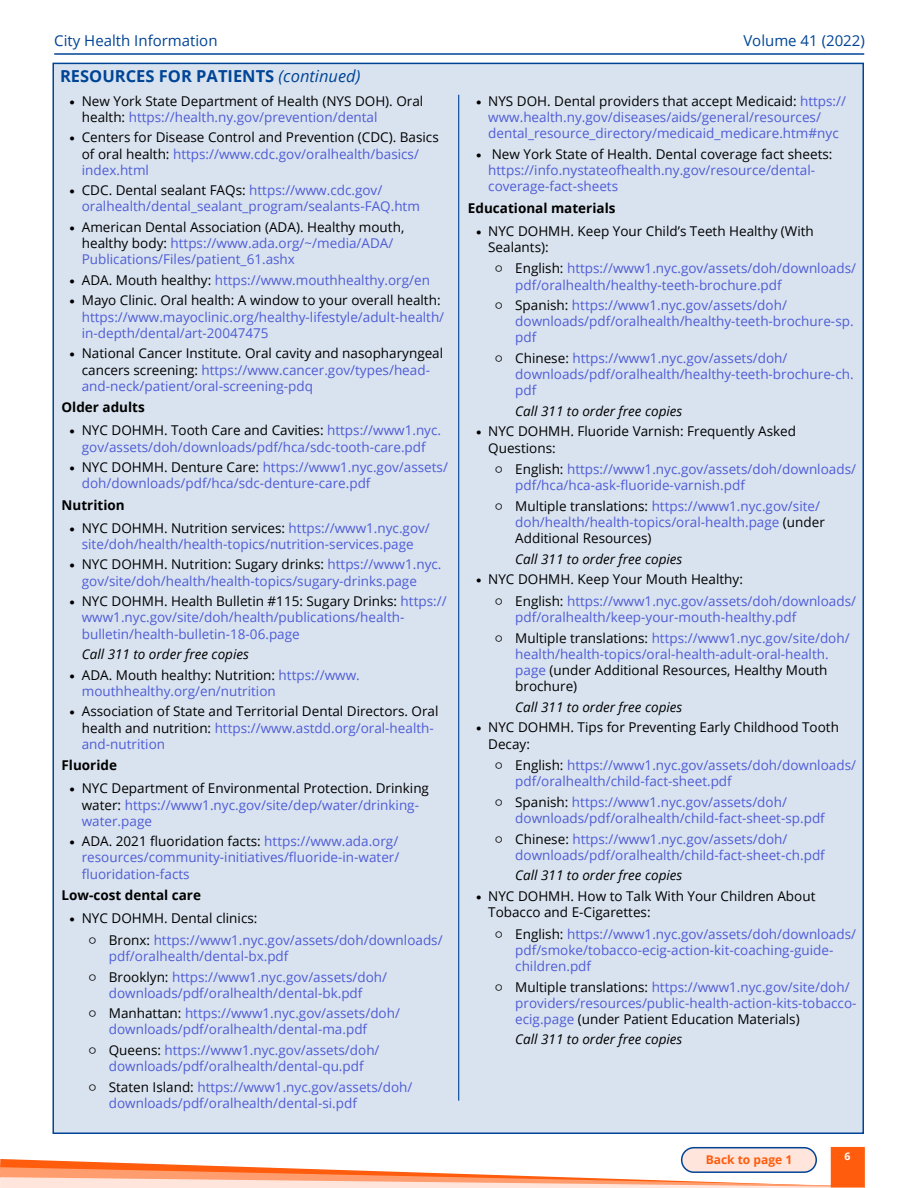
<style>
.page{position:relative;width:918px;height:1188px;background:#fff}
.page>*{position:absolute;margin:0;border:0;box-sizing:border-box;transform-origin:0 0}
.t1{font:700 16.5px "Open Sans";color:#004496}
.t2{font:15px "Open Sans";color:#004496}
.t3{font:13.5px/16.2px "Open Sans";color:#4f5cd6}
.t4{font:13.5px/16.2px "Open Sans";color:#000}
.t5{font:italic 13.5px "Open Sans";color:#000}
.t6{font:700 13.5px "Open Sans";color:#000}
.t7{font:700 12px "Open Sans";color:#ff5c0d}
.t8{font:700 10.5px "Open Sans";color:#fff}
.s1{font-weight:400;font-style:italic}
.s2{font-family:"Source Code Variable"}
.s3{color:#4f5cd6}
.s4{font-family:"Source Code Variable";color:#000}
.s5{color:#000}
</style>
<div class="page">
<svg style="left:0;top:1158px;width:831px;height:30px"></svg>
<div style="left:831px;top:1147px;width:34px;height:41px;background:#ff5c0d;border:2px solid #ff5c0d"></div>
<hr style="left:54px;top:53px;width:810px;height:2px;background:#004496">
<div style="left:682px;top:1148px;width:134px;height:24px;background:#ffe5db;border-radius:12px"></div>
<div style="left:681px;top:1147px;width:136px;height:26px;border:2px solid #004496;border-radius:12px"></div>
<div style="left:52px;top:63px;width:812px;height:1071px;background:#d9e3ef;border:2px solid #004496"></div>
<hr style="left:458px;top:95px;width:1px;height:1006px;background:#004496">
<p class="t2" style="left:54px;top:30px;width:165px">City Health Information</p>
<p class="t2" style="left:743px;top:30px;width:123px">Volume 41 (2022)</p>
<p class="t1" style="left:60px;top:65px;width:302px">RESOURCES FOR PATIENTS <span class="s1">(continued)</span></p>
<p class="t4" style="left:82px;top:92px;width:343px;text-indent:-14px"><span class="s2">•</span> New York State Department of Health (NYS DOH). Oral health: <span class="s3">https://health.ny.gov/prevention/dental</span></p>
<p class="t4" style="left:82px;top:129px;width:359px;text-indent:-14px"><span class="s2">•</span> Centers for Disease Control and Prevention (CDC). Basics of oral health: <span class="s3">https://www.cdc.gov/oralhealth/basics/ index.html</span></p>
<p class="t3" style="left:82px;top:182px;width:340px;text-indent:-13px"><span class="s4">•</span> <span class="s5">CDC. Dental sealant FAQs:</span> https://www.cdc.gov/ oralhealth/dental_sealant_program/sealants-FAQ.htm</p>
<p class="t3" style="left:82px;top:219px;width:324px;text-indent:-14px"><span class="s4">•</span> <span class="s5">American Dental Association (ADA). Healthy mouth, healthy body:</span> https://www.ada.org/~/media/ADA/<br>Publications/Files/patient_61.ashx</p>
<p class="t3" style="left:68px;top:272px;width:363px"><span class="s4">•</span> <span class="s5">ADA. Mouth healthy:</span> https://www.mouthhealthy.org/en</p>
<p class="t3" style="left:82px;top:292px;width:364px;text-indent:-14px"><span class="s4">•</span> <span class="s5">Mayo Clinic. Oral health: A window to your overall health: </span>https://www.mayoclinic.org/healthy-lifestyle/adult-health/ in-depth/dental/art-20047475</p>
<p class="t3" style="left:82px;top:345px;width:363px;text-indent:-14px"><span class="s4">•</span> <span class="s5">National Cancer Institute. Oral cavity and nasopharyngeal cancers screening:</span> https://www.cancer.gov/types/head&shy;and-neck/patient/oral-screening-pdq</p>
<p class="t6" style="left:62px;top:398px;width:85px">Older adults</p>
<p class="t3" style="left:68px;top:422px;width:374px;text-align:center"><span class="s4">•</span> <span class="s5">NYC DOHMH. Tooth Care and Cavities:</span> https://www1.nyc. gov/assets/doh/downloads/pdf/hca/sdc-tooth-care.pdf</p>
<p class="t3" style="left:82px;top:459px;width:368px;text-indent:-14px"><span class="s4">•</span> <span class="s5">NYC DOHMH. Denture Care:</span> https://www1.nyc.gov/assets/ doh/downloads/pdf/hca/sdc-denture-care.pdf</p>
<p class="t6" style="left:62px;top:495px;width:65px">Nutrition</p>
<p class="t3" style="left:68px;top:519px;width:363px;text-align:center"><span class="s4">•</span> <span class="s5">NYC DOHMH. Nutrition services:</span> https://www1.nyc.gov/ site/doh/health/health-topics/nutrition-services.page</p>
<p class="t3" style="left:82px;top:556px;width:361px;text-indent:-13px"><span class="s4">•</span> <span class="s5">NYC DOHMH. Nutrition: Sugary drinks:</span> https://www1.nyc. gov/site/doh/health/health-topics/sugary-drinks.page</p>
<p class="t3" style="left:82px;top:593px;width:366px;text-indent:-13px"><span class="s4">•</span> <span class="s5">NYC DOHMH. Health Bulletin #115: Sugary Drinks:</span> https:// www1.nyc.gov/site/doh/health/publications/health&shy;bulletin/health-bulletin-18-06.page</p>
<p class="t5" style="left:82px;top:645px;width:169px">Call 311 to order free copies</p>
<p class="t3" style="left:82px;top:666px;width:279px;text-indent:-14px"><span class="s4">•</span> <span class="s5">ADA. Mouth healthy: Nutrition:</span> https://www. mouthhealthy.org/en/nutrition</p>
<p class="t4" style="left:82px;top:703px;width:358px;text-indent:-13px"><span class="s2">•</span> Association of State and Territorial Dental Directors. Oral health and nutrition: <span class="s3">https://www.astdd.org/oral-health&shy;and-nutrition</span></p>
<p class="t6" style="left:62px;top:756px;width:57px">Fluoride</p>
<p class="t3" style="left:82px;top:780px;width:349px;text-indent:-14px"><span class="s4">•</span> <span class="s5">NYC Department of Environmental Protection. Drinking water:</span> https://www1.nyc.gov/site/dep/water/drinking&shy;water.page</p>
<p class="t3" style="left:82px;top:833px;width:319px;text-align:justify;text-indent:-14px"><span class="s4">•</span> <span class="s5">ADA. 2021 fluoridation facts:</span> https://www.ada.org/ resources/community-initiatives/fluoride-in-water/ fluoridation-facts</p>
<p class="t6" style="left:62px;top:886px;width:141px">Low-cost dental care</p>
<p class="t4" style="left:68px;top:910px;width:191px"><span class="s2">•</span> NYC DOHMH. Dental clinics:</p>
<p class="t3" style="left:109px;top:931px;width:335px;text-indent:-20px"><span class="s4">○</span> <span class="s5">Bronx:</span> https://www1.nyc.gov/assets/doh/downloads/ pdf/oralhealth/dental-bx.pdf</p>
<p class="t3" style="left:89px;top:968px;width:300px;text-align:center"><span class="s4">○</span> <span class="s5">Brooklyn:</span> https://www1.nyc.gov/assets/doh/ downloads/pdf/oralhealth/dental-bk.pdf</p>
<p class="t3" style="left:109px;top:1005px;width:293px;text-indent:-20px"><span class="s4">○</span> <span class="s5">Manhattan:</span> https://www1.nyc.gov/assets/doh/ downloads/pdf/oralhealth/dental-ma.pdf</p>
<p class="t3" style="left:89px;top:1042px;width:293px;text-align:center"><span class="s4">○</span> <span class="s5">Queens:</span> https://www1.nyc.gov/assets/doh/ downloads/pdf/oralhealth/dental-qu.pdf</p>
<p class="t3" style="left:109px;top:1078px;width:305px;text-indent:-20px"><span class="s4">○</span> <span class="s5">Staten Island:</span> https://www1.nyc.gov/assets/doh/ downloads/pdf/oralhealth/dental-si.pdf</p>
<p class="t3" style="left:488px;top:92px;width:359px;text-indent:-14px"><span class="s4">•</span> <span class="s5">NYS DOH. Dental providers that accept Medicaid:</span> https:// www.health.ny.gov/diseases/aids/general/resources/ dental_resource_directory/medicaid_medicare.htm#nyc</p>
<p class="t3" style="left:488px;top:145px;width:346px;text-indent:-14px"><span class="s4">•</span> <span class="s5">New York State of Health. Dental coverage fact sheets: </span>https://info.nystateofhealth.ny.gov/resource/dental&shy;coverage-fact-sheets</p>
<p class="t6" style="left:468px;top:198px;width:149px">Educational materials</p>
<p class="t4" style="left:488px;top:222px;width:327px;text-indent:-14px"><span class="s2">•</span> NYC DOHMH. Keep Your Child’s Teeth Healthy (With<br>Sealants):</p>
<p class="t3" style="left:515px;top:260px;width:342px;text-indent:-20px"><span class="s4">○</span> <span class="s5">English:</span> https://www1.nyc.gov/assets/doh/downloads/ pdf/oralhealth/healthy-teeth-brochure.pdf</p>
<p class="t3" style="left:515px;top:297px;width:340px;text-indent:-20px"><span class="s4">○</span> <span class="s5">Spanish:</span> https://www1.nyc.gov/assets/doh/ downloads/pdf/oralhealth/healthy-teeth-brochure-sp. pdf</p>
<p class="t3" style="left:515px;top:350px;width:340px;text-indent:-20px"><span class="s4">○</span> <span class="s5">Chinese:</span> https://www1.nyc.gov/assets/doh/ downloads/pdf/oralhealth/healthy-teeth-brochure-ch. pdf</p>
<p class="t5" style="left:515px;top:402px;width:169px">Call 311 to order free copies</p>
<p class="t4" style="left:488px;top:423px;width:309px;text-indent:-14px"><span class="s2">•</span> NYC DOHMH. Fluoride Varnish: Frequently Asked<br>Questions:</p>
<p class="t3" style="left:515px;top:461px;width:342px;text-indent:-20px"><span class="s4">○</span> <span class="s5">English:</span> https://www1.nyc.gov/assets/doh/downloads/ pdf/hca/hca-ask-fluoride-varnish.pdf</p>
<p class="t3" style="left:515px;top:498px;width:311px;text-indent:-20px"><span class="s4">○</span> <span class="s5">Multiple translations:</span> https://www1.nyc.gov/site/ doh/health/health-topics/oral-health.page <span class="s5">(under<br>Additional Resources)</span></p>
<p class="t5" style="left:515px;top:550px;width:169px">Call 311 to order free copies</p>
<p class="t4" style="left:475px;top:571px;width:270px"><span class="s2">•</span> NYC DOHMH. Keep Your Mouth Healthy:</p>
<p class="t3" style="left:515px;top:593px;width:342px;text-indent:-20px"><span class="s4">○</span> <span class="s5">English:</span> https://www1.nyc.gov/assets/doh/downloads/ pdf/oralhealth/keep-your-mouth-healthy.pdf</p>
<p class="t3" style="left:515px;top:629px;width:336px;text-indent:-20px"><span class="s4">○</span> <span class="s5">Multiple translations:</span> https://www1.nyc.gov/site/doh/ health/health-topics/oral-health-adult-oral-health. page <span class="s5">(under Additional Resources, Healthy Mouth brochure)</span></p>
<p class="t5" style="left:515px;top:698px;width:169px">Call 311 to order free copies</p>
<p class="t4" style="left:488px;top:719px;width:352px;text-indent:-14px"><span class="s2">•</span> NYC DOHMH. Tips for Preventing Early Childhood Tooth<br>Decay:</p>
<p class="t3" style="left:515px;top:757px;width:342px;text-indent:-20px"><span class="s4">○</span> <span class="s5">English:</span> https://www1.nyc.gov/assets/doh/downloads/ pdf/oralhealth/child-fact-sheet.pdf</p>
<p class="t3" style="left:515px;top:793px;width:311px;text-indent:-20px"><span class="s4">○</span> <span class="s5">Spanish:</span> https://www1.nyc.gov/assets/doh/ downloads/pdf/oralhealth/child-fact-sheet-sp.pdf</p>
<p class="t3" style="left:515px;top:830px;width:311px;text-indent:-20px"><span class="s4">○</span> <span class="s5">Chinese:</span> https://www1.nyc.gov/assets/doh/ downloads/pdf/oralhealth/child-fact-sheet-ch.pdf</p>
<p class="t5" style="left:515px;top:866px;width:169px">Call 311 to order free copies</p>
<p class="t4" style="left:488px;top:887px;width:329px;text-indent:-14px"><span class="s2">•</span> NYC DOHMH. How to Talk With Your Children About<br>Tobacco and E-Cigarettes:</p>
<p class="t3" style="left:515px;top:925px;width:342px;text-indent:-20px"><span class="s4">○</span> <span class="s5">English:</span> https://www1.nyc.gov/assets/doh/downloads/ pdf/smoke/tobacco-ecig-action-kit-coaching-guide&shy;children.pdf</p>
<p class="t3" style="left:515px;top:978px;width:343px;text-indent:-20px"><span class="s4">○</span> <span class="s5">Multiple translations:</span> https://www1.nyc.gov/site/doh/ providers/resources/public-health-action-kits-tobacco&shy;ecig.page <span class="s5">(under Patient Education Materials)</span></p>
<p class="t5" style="left:515px;top:1030px;width:169px">Call 311 to order free copies</p>
<p class="t7" style="left:706px;top:1151px;width:88px">Back to page 1</p>
<p class="t8" style="left:845px;top:1149px;width:7px">6</p>
</div>
